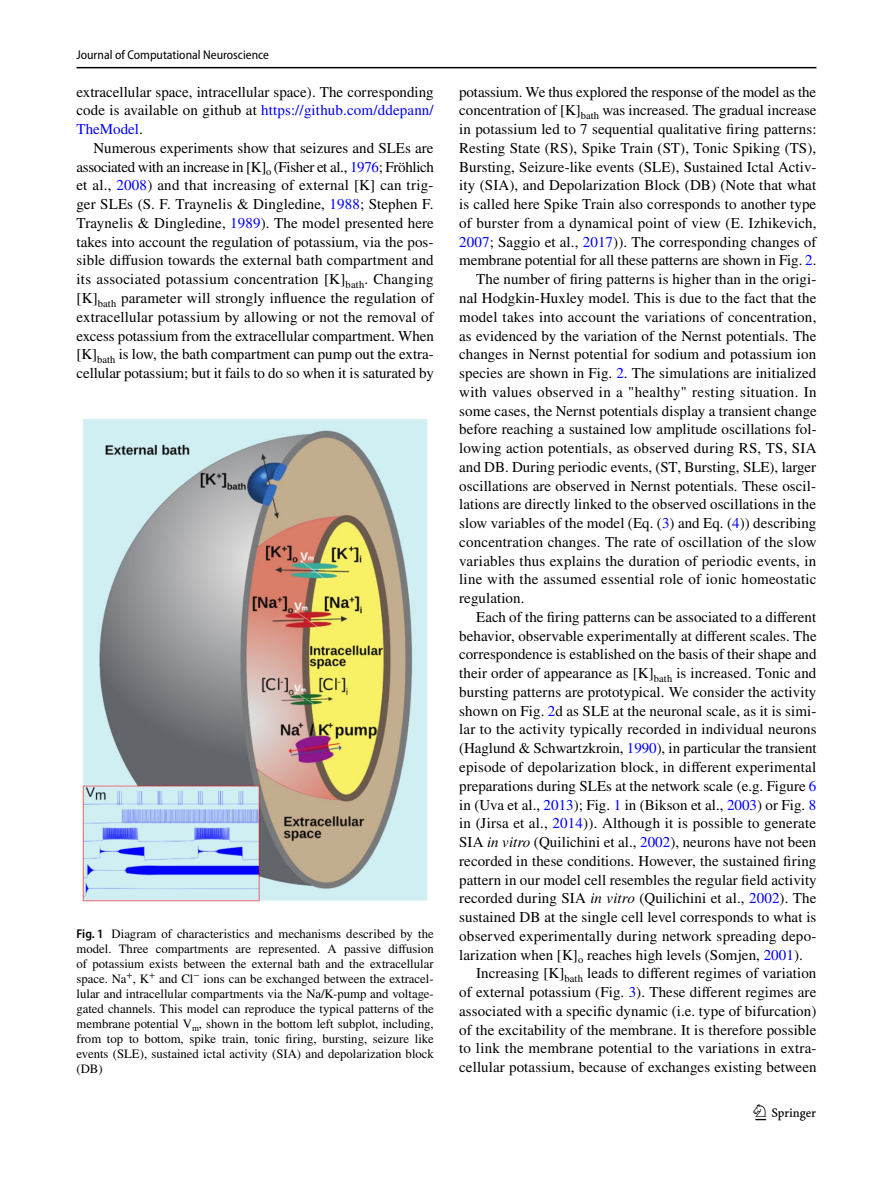
<style>
.page{position:relative;width:893px;height:1187px;background:#fff}
.page>*{position:absolute;margin:0;border:0;box-sizing:border-box;transform-origin:0 0}
.t1{font:22.5px "Springnew Regular 3";color:#000}
.t2{font:15px/18.8px "STIX";letter-spacing:.005em;color:#000;text-align:justify}
.t3{font:12.75px/15px "STIX";color:#000;text-align:justify}
.t4{font:semi-condensed 12.75px "Myriad Pro";color:#000}
.s1{color:#00f}
.s2{font-family:"Myriad Pro";font-weight:600;font-stretch:semi-condensed}
.s3{font-style:italic}
</style>
<div class="page">
<hr style="left:77px;top:67px;width:739px;height:1px;background:#000">
<img style="left:82px;top:418px;width:346px;height:484px">
<p class="t4" style="left:77px;top:48px;width:194px">Journal of Computational Neuroscience</p>
<p class="t2" style="left:77px;top:83px;width:359px">extracellular space, intracellular space). The corresponding code is available on github at <span class="s1">https://github.com/ddepann/ TheModel</span>.</p>
<p class="t2" style="left:77px;top:139px;width:359px;text-indent:17px">Numerous experiments show that seizures and SLEs are associated with an increase in [K]<sub>o</sub> (Fisher et al., <span class="s1">1976</span>; Fröhlich et al., <span class="s1">2008</span>) and that increasing of external [K] can trig&shy;ger SLEs (S. F. Traynelis &amp; Dingledine, <span class="s1">1988</span>; Stephen F.<br>Traynelis &amp; Dingledine, <span class="s1">1989</span>). The model presented here takes into account the regulation of potassium, via the pos&shy;sible diffusion towards the external bath compartment and its associated potassium concentration [K]<sub>bath</sub>. Changing [K]<sub>bath</sub> parameter will strongly influence the regulation of extracellular potassium by allowing or not the removal of excess potassium from the extracellular compartment. When [K]<sub>bath</sub> is low, the bath compartment can pump out the extra&shy;cellular potassium; but it fails to do so when it is saturated by</p>
<p class="t3" style="left:77px;top:927px;width:359px"><span class="s2">Fig. 1</span> Diagram of characteristics and mechanisms described by the model. Three compartments are represented. A passive diffusion of potassium exists between the external bath and the extracellular space. Na<sup>+</sup>, K<sup>+</sup> and Cl<sup>−</sup> ions can be exchanged between the extracel&shy;lular and intracellular compartments via the Na/K-pump and voltage&shy;gated channels. This model can reproduce the typical patterns of the membrane potential V<sub>m</sub>, shown in the bottom left subplot, including, from top to bottom, spike train, tonic firing, bursting, seizure like events (SLE), sustained ictal activity (SIA) and depolarization block (DB)</p>
<p class="t2" style="left:459px;top:83px;width:359px">potassium. We thus explored the response of the model as the</p>
<p class="t2" style="left:459px;top:102px;width:359px">concentration of [K]<sub>bath</sub> was increased. The gradual increase</p>
<p class="t2" style="left:459px;top:121px;width:359px">in potassium led to 7 sequential qualitative firing patterns:</p>
<p class="t2" style="left:459px;top:139px;width:359px">Resting State (RS), Spike Train (ST), Tonic Spiking (TS),</p>
<p class="t2" style="left:459px;top:158px;width:359px">Bursting, Seizure-like events (SLE), Sustained Ictal Activ-</p>
<p class="t2" style="left:459px;top:177px;width:358px">ity (SIA), and Depolarization Block (DB) (Note that what</p>
<p class="t2" style="left:459px;top:196px;width:358px">is called here Spike Train also corresponds to another type</p>
<p class="t2" style="left:459px;top:214px;width:359px">of burster from a dynamical point of view (E. Izhikevich,</p>
<p class="t2" style="left:459px;top:233px;width:359px"><span class="s1">2007</span>; Saggio et al., <span class="s1">2017</span>)). The corresponding changes of</p>
<p class="t2" style="left:459px;top:252px;width:359px">membrane potential for all these patterns are shown in Fig. <span class="s1">2</span>.</p>
<p class="t2" style="left:476px;top:271px;width:342px">The number of firing patterns is higher than in the origi-</p>
<p class="t2" style="left:459px;top:289px;width:359px">nal Hodgkin-Huxley model. This is due to the fact that the</p>
<p class="t2" style="left:459px;top:308px;width:359px">model takes into account the variations of concentration,</p>
<p class="t2" style="left:459px;top:327px;width:359px">as evidenced by the variation of the Nernst potentials. The</p>
<p class="t2" style="left:459px;top:346px;width:358px">changes in Nernst potential for sodium and potassium ion</p>
<p class="t2" style="left:459px;top:364px;width:359px">species are shown in Fig. <span class="s1">2</span>. The simulations are initialized</p>
<p class="t2" style="left:459px;top:383px;width:359px">with values observed in a "healthy" resting situation. In</p>
<p class="t2" style="left:459px;top:402px;width:359px">some cases, the Nernst potentials display a transient change</p>
<p class="t2" style="left:459px;top:421px;width:359px">before reaching a sustained low amplitude oscillations fol-</p>
<p class="t2" style="left:459px;top:439px;width:359px">lowing action potentials, as observed during RS, TS, SIA</p>
<p class="t2" style="left:459px;top:458px;width:358px">and DB. During periodic events, (ST, Bursting, SLE), larger</p>
<p class="t2" style="left:459px;top:477px;width:358px">oscillations are observed in Nernst potentials. These oscil-</p>
<p class="t2" style="left:459px;top:496px;width:358px">lations are directly linked to the observed oscillations in the</p>
<p class="t2" style="left:459px;top:514px;width:359px">slow variables of the model (Eq. (<span class="s1">3</span>) and Eq. (<span class="s1">4</span>)) describing</p>
<p class="t2" style="left:459px;top:533px;width:359px">concentration changes. The rate of oscillation of the slow</p>
<p class="t2" style="left:459px;top:552px;width:359px">variables thus explains the duration of periodic events, in</p>
<p class="t2" style="left:459px;top:571px;width:359px">line with the assumed essential role of ionic homeostatic</p>
<p class="t2" style="left:459px;top:589px;width:67px">regulation.</p>
<p class="t2" style="left:476px;top:608px;width:341px">Each of the firing patterns can be associated to a different</p>
<p class="t2" style="left:459px;top:627px;width:359px">behavior, observable experimentally at different scales. The</p>
<p class="t2" style="left:459px;top:646px;width:359px">correspondence is established on the basis of their shape and</p>
<p class="t2" style="left:459px;top:664px;width:359px">their order of appearance as [K]<sub>bath</sub> is increased. Tonic and</p>
<p class="t2" style="left:459px;top:683px;width:359px">bursting patterns are prototypical. We consider the activity</p>
<p class="t2" style="left:459px;top:702px;width:359px">shown on Fig. <span class="s1">2</span>d as SLE at the neuronal scale, as it is simi-</p>
<p class="t2" style="left:459px;top:721px;width:359px">lar to the activity typically recorded in individual neurons</p>
<p class="t2" style="left:459px;top:739px;width:359px">(Haglund &amp; Schwartzkroin, <span class="s1">1990</span>), in particular the transient</p>
<p class="t2" style="left:459px;top:758px;width:358px">episode of depolarization block, in different experimental</p>
<p class="t2" style="left:459px;top:777px;width:359px">preparations during SLEs at the network scale (e.g. Figure <span class="s1">6</span></p>
<p class="t2" style="left:459px;top:796px;width:359px">in (Uva et al., <span class="s1">2013</span>); Fig. <span class="s1">1</span> in (Bikson et al., <span class="s1">2003</span>) or Fig. <span class="s1">8</span></p>
<p class="t2" style="left:459px;top:814px;width:358px">in (Jirsa et al., <span class="s1">2014</span>)). Although it is possible to generate</p>
<p class="t2" style="left:459px;top:833px;width:359px">SIA <span class="s3">in vitro</span> (Quilichini et al., <span class="s1">2002</span>), neurons have not been</p>
<p class="t2" style="left:459px;top:852px;width:359px">recorded in these conditions. However, the sustained firing</p>
<p class="t2" style="left:459px;top:871px;width:359px">pattern in our model cell resembles the regular field activity</p>
<p class="t2" style="left:459px;top:889px;width:359px">recorded during SIA <span class="s3">in vitro</span> (Quilichini et al., <span class="s1">2002</span>). The</p>
<p class="t2" style="left:459px;top:908px;width:359px">sustained DB at the single cell level corresponds to what is</p>
<p class="t2" style="left:459px;top:927px;width:359px">observed experimentally during network spreading depo-</p>
<p class="t2" style="left:459px;top:946px;width:345px">larization when [K]<sub>o</sub> reaches high levels (Somjen, <span class="s1">2001</span>).</p>
<p class="t2" style="left:476px;top:964px;width:342px">Increasing [K]<sub>bath</sub> leads to different regimes of variation</p>
<p class="t2" style="left:459px;top:983px;width:359px">of external potassium (Fig. <span class="s1">3</span>). These different regimes are</p>
<p class="t2" style="left:459px;top:1002px;width:359px">associated with a specific dynamic (i.e. type of bifurcation)</p>
<p class="t2" style="left:459px;top:1021px;width:359px">of the excitability of the membrane. It is therefore possible</p>
<p class="t2" style="left:459px;top:1039px;width:359px">to link the membrane potential to the variations in extra-</p>
<p class="t2" style="left:459px;top:1058px;width:359px">cellular potassium, because of exchanges existing between</p>
<h1 class="t1" style="left:755px;top:1104px;width:62px">1 3</h1>
</div>
